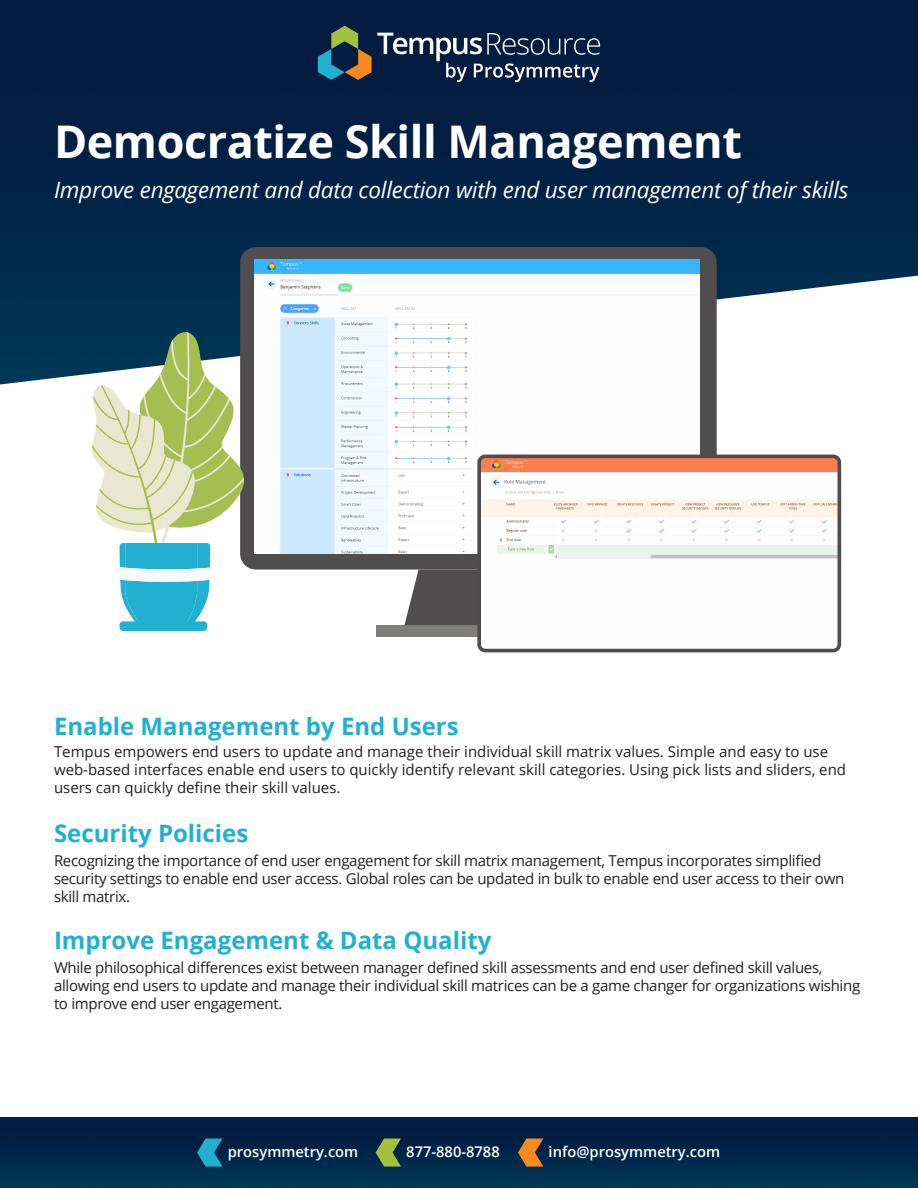
<style>
.page{position:relative;width:918px;height:1188px;background:#fff}
.page>*{position:absolute;margin:0;border:0;box-sizing:border-box;transform-origin:0 0}
.t1{font:700 45px "Open Sans";letter-spacing:-.01em;color:#fff}
.t2{font:700 24px "Open Sans";color:#21b0cf}
.t3{font:italic 22.5px "Open Sans";letter-spacing:-.01em;color:#fff}
.t4{font:15px/18px "Open Sans";letter-spacing:-.02em;color:#231f20}
.t5{font:15px/18px "Open Sans";color:#231f20}
.t6{font:600 14.7px "Open Sans";color:#fff}
</style>
<div class="page">
<img style="left:0;top:0;width:918px;height:384px">
<svg style="left:318px;top:26px;width:282px;height:56px"></svg>
<div style="left:240px;top:247px;width:477px;height:323px;background:#4f4d4d;border-radius:16px"></div>
<div style="left:376px;top:625px;width:205px;height:11px;background:#807d7d"></div>
<svg style="left:404px;top:570px;width:73px;height:55px"></svg>
<div style="left:120px;top:621px;width:87px;height:10px;background:#21b0cf;border-radius:4px"></div>
<svg style="left:89px;top:327px;width:162px;height:297px"></svg>
<img style="left:0;top:1118px;width:918px;height:70px">
<svg style="left:197px;top:1139px;width:26px;height:28px"></svg>
<svg style="left:376px;top:1139px;width:25px;height:28px"></svg>
<svg style="left:518px;top:1139px;width:25px;height:28px"></svg>
<img style="left:255px;top:259px;width:445px;height:294px">
<img style="left:482px;top:460px;width:354px;height:176px">
<div style="left:477px;top:455px;width:364px;height:197px;border:4px solid #4e4d4c;border-radius:6px"></div>
<p class="t1" style="left:54px;top:116px;width:689px">Democratize Skill Management</p>
<p class="t3" style="left:54px;top:174px;width:796px">Improve engagement and data collection with end user management of their skills</p>
<p class="t2" style="left:54px;top:713px;width:406px">Enable Management by End Users</p>
<p class="t5" style="left:54px;top:742px;width:794px">Tempus empowers end users to update and manage their individual skill matrix values. Simple and easy to use web-based interfaces enable end users to quickly identify relevant skill categories. Using pick lists and sliders, end users can quickly define their skill values.</p>
<p class="t2" style="left:54px;top:820px;width:196px">Security Policies</p>
<p class="t4" style="left:54px;top:851px;width:792px">Recognizing the importance of end user engagement for skill matrix management, Tempus incorporates simplified security settings to enable end user access. Global roles can be updated in bulk to enable end user access to their own skill matrix.</p>
<p class="t2" style="left:54px;top:927px;width:439px">Improve Engagement &amp; Data Quality</p>
<p class="t4" style="left:54px;top:958px;width:808px">While philosophical differences exist between manager defined skill assessments and end user defined skill values, allowing end users to update and manage their individual skill matrices can be a game changer for organizations wishing to improve end user engagement.</p>
<p class="t6" style="left:228px;top:1142px;width:132px">prosymmetry.com</p>
<p class="t6" style="left:406px;top:1142px;width:95px">877-880-8788</p>
<p class="t6" style="left:549px;top:1142px;width:173px">info@prosymmetry.com</p>
</div>
